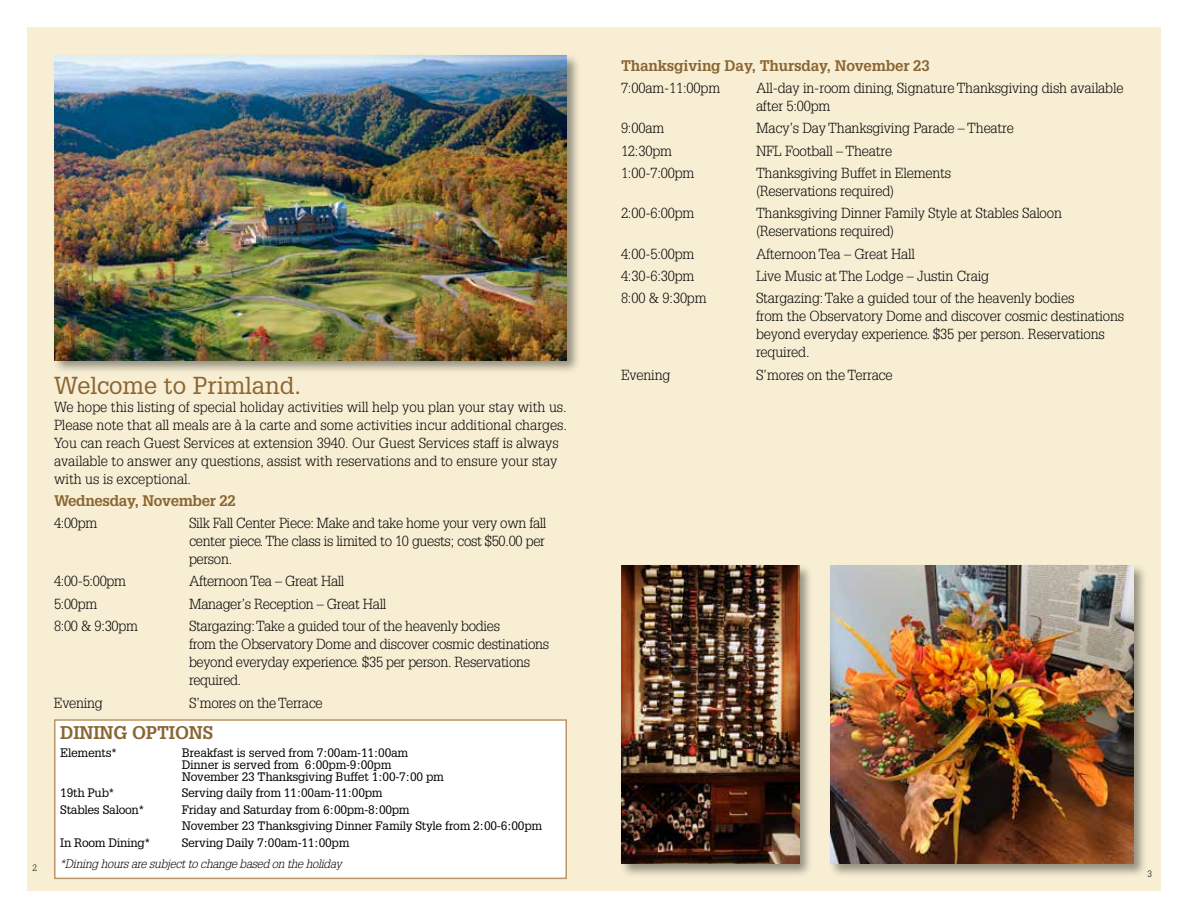
<style>
.page{position:relative;width:1188px;height:918px;background:#fff}
.page>*{position:absolute;margin:0;border:0;box-sizing:border-box;transform-origin:0 0}
.t1{font:24px "Glypha";color:#896532}
.t2{font:700 18px "Glypha";letter-spacing:-.01em;color:#896532}
.t3{font:700 15px "Glypha";letter-spacing:-.01em;color:#896532}
.t4{font:300 14.25px/18px "Glypha";letter-spacing:-.01em;color:#000}
.t5{font:12px/12px "Glypha";letter-spacing:-.02em;color:#000}
.t6{font:italic 300 12px "Glypha";letter-spacing:-.02em;color:#000}
.t7{font:300 9px "Glypha";color:#000}
</style>
<div class="page">
<div style="left:27px;top:27px;width:594px;height:864px;background:#f7eed4"></div>
<div style="left:52px;top:53px;width:529px;height:322px;background:#000;opacity:.4"></div>
<img style="left:54px;top:56px;width:513px;height:304px">
<div style="left:594px;top:27px;width:567px;height:864px;background:#f7eed4"></div>
<div style="left:619px;top:564px;width:195px;height:314px;background:#000;opacity:.4"></div>
<img style="left:621px;top:566px;width:178px;height:298px">
<div style="left:828px;top:564px;width:320px;height:314px;background:#000;opacity:.4"></div>
<img style="left:831px;top:566px;width:303px;height:298px">
<div style="left:54px;top:719px;width:513px;height:160px;background:#fff;border:2px solid #ba9764"></div>
<p class="t7" style="left:32px;top:862px;width:6px">2</p>
<h1 class="t1" style="left:54px;top:370px;width:249px">Welcome to Primland.</h1>
<p class="t4" style="left:54px;top:398px;width:515px">We hope this listing of special holiday activities will help you plan your stay with us.<br>Please note that all meals are à la carte and some activities incur additional charges.<br>You can reach Guest Services at extension 3940. Our Guest Services staff is always available to answer any questions, assist with reservations and to ensure your stay with us is exceptional.</p>
<p class="t3" style="left:54px;top:491px;width:183px">Wednesday, November 22</p>
<p class="t4" style="left:54px;top:514px;width:45px">4:00pm</p>
<p class="t4" style="left:189px;top:514px;width:359px;text-align:justify">Silk Fall Center Piece: Make and take home your very own fall center piece. The class is limited to 10 guests; cost $50.00 per person.</p>
<p class="t4" style="left:54px;top:573px;width:74px">4:00-5:00pm</p>
<p class="t4" style="left:189px;top:573px;width:157px">Afternoon Tea – Great Hall</p>
<p class="t4" style="left:54px;top:595px;width:45px">5:00pm</p>
<p class="t4" style="left:189px;top:595px;width:199px">Manager’s Reception – Great Hall</p>
<p class="t4" style="left:54px;top:617px;width:85px">8:00 &amp; 9:30pm</p>
<p class="t4" style="left:189px;top:617px;width:362px">Stargazing: Take a guided tour of the heavenly bodies<br>from the Observatory Dome and discover cosmic destinations beyond everyday experience. $35 per person. Reservations required.</p>
<p class="t4" style="left:54px;top:694px;width:50px">Evening</p>
<p class="t4" style="left:189px;top:694px;width:135px">S’mores on the Terrace</p>
<p class="t2" style="left:60px;top:721px;width:154px">DINING OPTIONS</p>
<p class="t5" style="left:60px;top:746px;width:58px">Elements*</p>
<p class="t5" style="left:182px;top:746px;width:263px">Breakfast is served from 7:00am-11:00am<br>Dinner is served from 6:00pm-9:00pm<br>November 23 Thanksgiving Buffet 1:00-7:00 pm</p>
<p class="t5" style="left:60px;top:786px;width:55px">19th Pub*</p>
<p class="t5" style="left:182px;top:786px;width:202px">Serving daily from 11:00am-11:00pm</p>
<p class="t5" style="left:60px;top:803px;width:85px">Stables Saloon*</p>
<p class="t5" style="left:182px;top:801px;width:362px;line-height:16.5px">Friday and Saturday from 6:00pm-8:00pm<br>November 23 Thanksgiving Dinner Family Style from 2:00-6:00pm</p>
<p class="t5" style="left:60px;top:836px;width:91px">In Room Dining*</p>
<p class="t5" style="left:182px;top:836px;width:169px">Serving Daily 7:00am-11:00pm</p>
<p class="t6" style="left:60px;top:856px;width:283px">*Dining hours are subject to change based on the holiday</p>
<p class="t3" style="left:621px;top:56px;width:310px">Thanksgiving Day, Thursday, November 23</p>
<p class="t4" style="left:621px;top:79px;width:101px">7:00am-11:00pm</p>
<p class="t4" style="left:756px;top:79px;width:369px">All-day in-room dining, Signature Thanksgiving dish available after 5:00pm</p>
<p class="t4" style="left:621px;top:120px;width:45px">9:00am</p>
<p class="t4" style="left:756px;top:120px;width:259px">Macy’s Day Thanksgiving Parade – Theatre</p>
<p class="t4" style="left:621px;top:142px;width:53px">12:30pm</p>
<p class="t4" style="left:756px;top:142px;width:138px">NFL Football – Theatre</p>
<p class="t4" style="left:621px;top:164px;width:75px">1:00-7:00pm</p>
<p class="t4" style="left:756px;top:164px;width:197px">Thanksgiving Buffet in Elements (Reservations required)</p>
<p class="t4" style="left:621px;top:205px;width:75px">2:00-6:00pm</p>
<p class="t4" style="left:756px;top:205px;width:308px">Thanksgiving Dinner Family Style at Stables Saloon (Reservations required)</p>
<p class="t4" style="left:621px;top:245px;width:75px">4:00-5:00pm</p>
<p class="t4" style="left:756px;top:245px;width:160px">Afternoon Tea – Great Hall</p>
<p class="t4" style="left:621px;top:267px;width:75px">4:30-6:30pm</p>
<p class="t4" style="left:756px;top:267px;width:235px">Live Music at The Lodge – Justin Craig</p>
<p class="t4" style="left:621px;top:290px;width:87px">8:00 &amp; 9:30pm</p>
<p class="t4" style="left:756px;top:290px;width:370px">Stargazing: Take a guided tour of the heavenly bodies<br>from the Observatory Dome and discover cosmic destinations beyond everyday experience. $35 per person. Reservations required.</p>
<p class="t4" style="left:621px;top:366px;width:51px">Evening</p>
<p class="t4" style="left:756px;top:366px;width:138px">S’mores on the Terrace</p>
<p class="t7" style="left:1148px;top:869px;width:6px">3</p>
</div>
